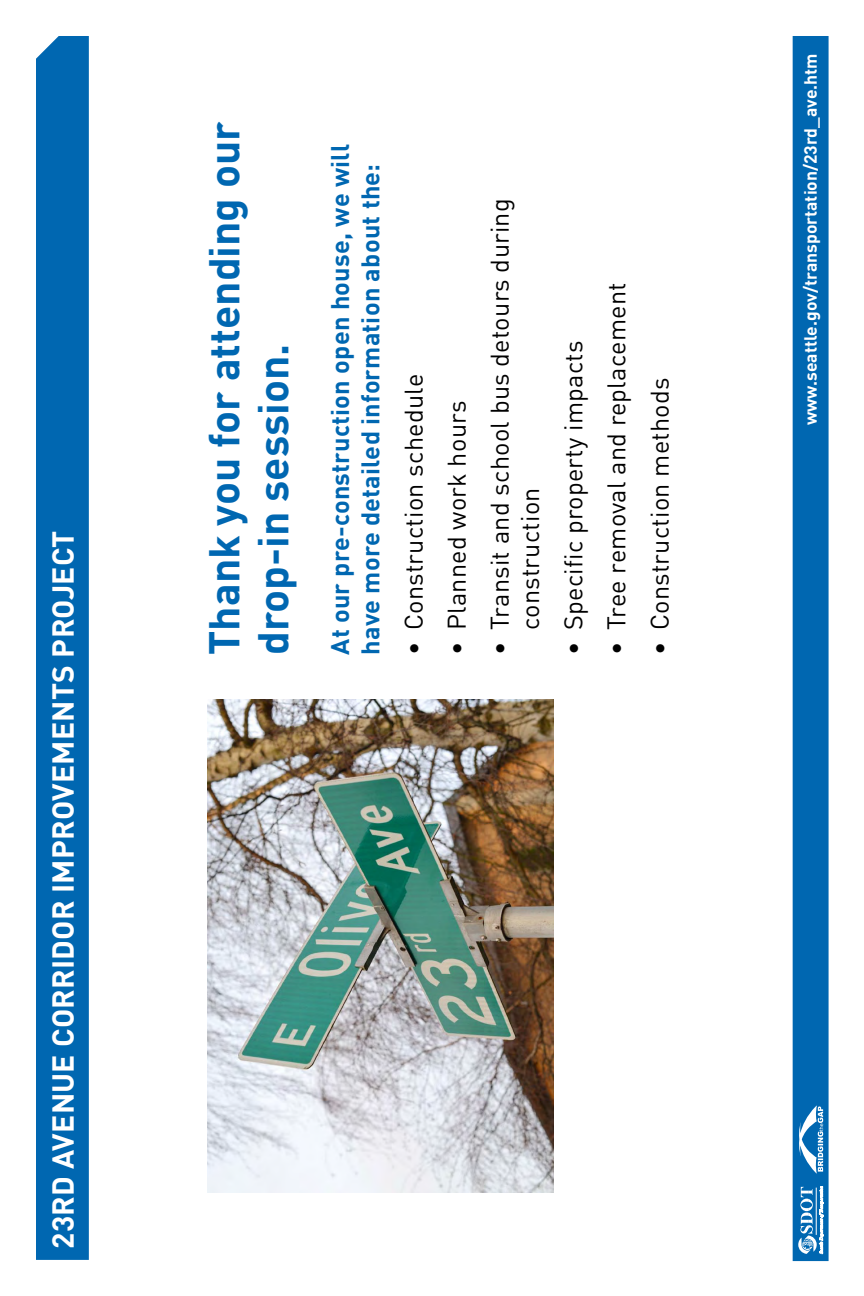
<style>
.page{position:relative;width:864px;height:1296px;background:#fff}
.page>*{position:absolute;margin:0;border:0;box-sizing:border-box;transform-origin:0 0}
.t1{font:700 42.5px/49px "DINOT";letter-spacing:-.005em;color:#0067b1}
.t2{font:700 30px "DINOT";letter-spacing:.01em;color:#fff}
.t3{font:25.25px/30.3px "DINOT";letter-spacing:.01em;color:#000}
.t4{font:700 25.25px/30.3px "DINOT";letter-spacing:.01em;color:#0067b1}
.t5{font:700 17.5px "DINOT";color:#fff}
</style>
<div class="page">
<div style="left:36px;top:36px;width:53px;height:1224px;background:#0067b1"></div>
<div style="left:793px;top:36px;width:36px;height:1225px;background:#0067b1"></div>
<img style="left:207px;top:700px;width:346px;height:492px">
<p class="t2" style="left:43px;top:1249px;width:720px;rotate:-90deg">23rd Avenue Corridor improvements Project</p>
<h1 class="t1" style="left:199px;top:655px;width:535px;rotate:-90deg">Thank you for attending our drop-in session.</h1>
<p class="t4" style="left:324px;top:655px;width:512px;rotate:-90deg">At our pre-construction open house, we will have more detailed information about the:</p>
<p class="t3" style="left:398px;top:655px;width:282px;rotate:-90deg">• Construction schedule</p>
<p class="t3" style="left:441px;top:655px;width:255px;rotate:-90deg">• Planned work hours</p>
<p class="t3" style="left:484px;top:630px;width:433px;text-indent:-25px;rotate:-90deg">• Transit and school bus detours during construction</p>
<p class="t3" style="left:558px;top:655px;width:315px;rotate:-90deg">• Specific property impacts</p>
<p class="t3" style="left:601px;top:655px;width:374px;rotate:-90deg">• Tree removal and replacement</p>
<p class="t3" style="left:644px;top:655px;width:279px;rotate:-90deg">• Construction methods</p>
<p class="t5" style="left:799px;top:425px;width:373px;rotate:-90deg">www.seattle.gov/transportation/23rd_ave.htm</p>
</div>
